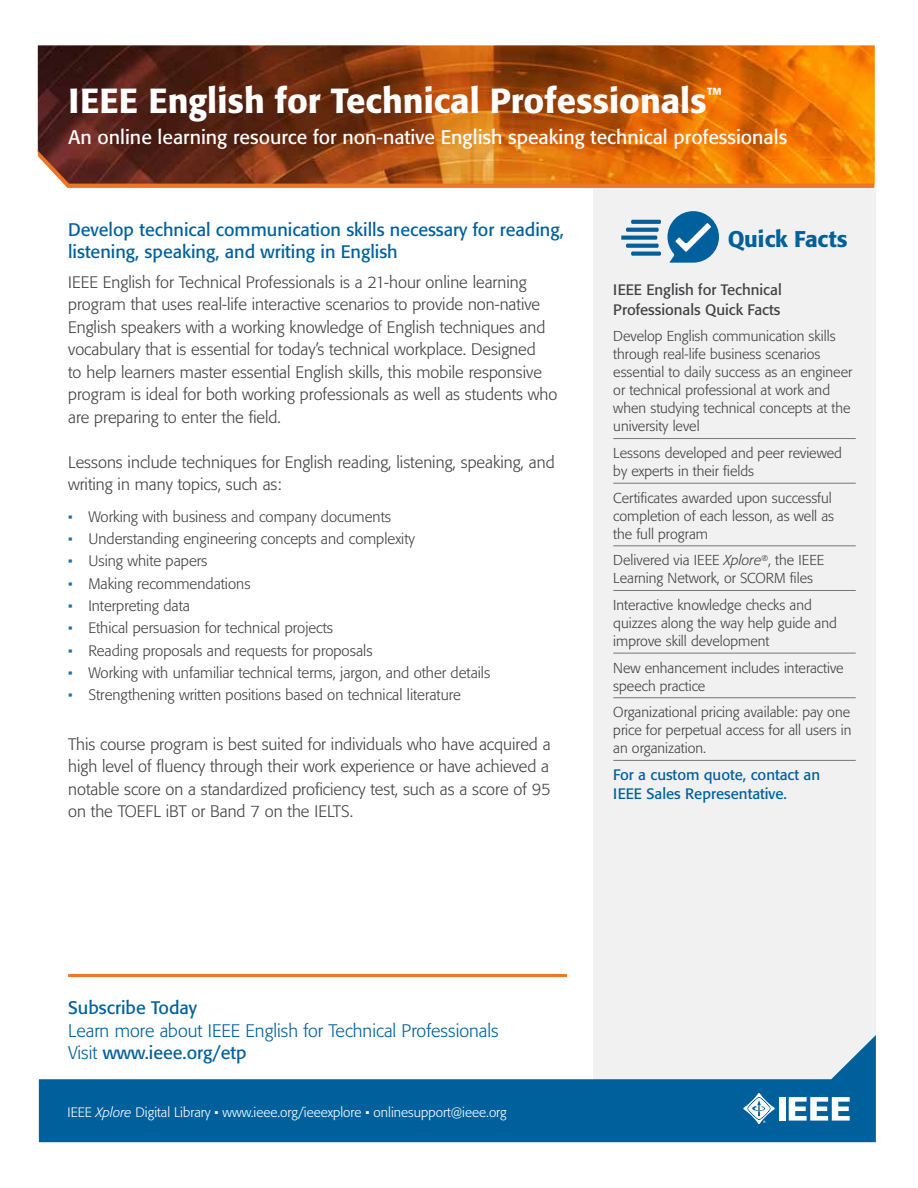
<style>
.page{position:relative;width:918px;height:1188px;background:#fff}
.page>*{position:absolute;margin:0;border:0;box-sizing:border-box;transform-origin:0 0}
.t1{font:500 34.5px "Formata";color:#fff}
.t2{font:500 22.5px "Formata";letter-spacing:-.01em;color:#00609c}
.t3{font:19.5px "Formata";color:#fff}
.t4{font:18px/22.5px "Formata";color:#00609c}
.t5{font:300 18px/22.5px "Formata";color:#00609c}
.t6{font:300 16.5px/22.5px "Formata";color:#414042}
.t7{font:300 15px "Formata";color:#414042}
.t8{font:15px/19.5px "Formata";color:#00609c}
.t9{font:15px/19.5px "Formata";color:#414042}
.t10{font:300 14.25px/18px "Formata";color:#414042}
.t11{font:300 13.5px "Formata";color:#fff}
.s1{color:#1a70a6}
.s2{font-style:italic}
.s3{font-weight:400}
</style>
<div class="page">
<img style="left:38px;top:45px;width:837px;height:140px">
<div style="left:593px;top:186px;width:283px;height:849px;background:#f1f1f2"></div>
<svg style="left:39px;top:1035px;width:837px;height:107px;fill:#00609c"></svg>
<div style="left:779px;top:1097px;width:6px;height:24px;background:#fff"></div>
<svg style="left:789px;top:1097px;width:61px;height:24px"></svg>
<svg style="left:743px;top:1093px;width:32px;height:31px"></svg>
<hr style="left:68px;top:974px;width:499px;height:3px;background:#ec7625">
<svg style="left:621px;top:220px;width:40px;height:36px"></svg>
<svg style="left:667px;top:211px;width:52px;height:52px"></svg>
<svg style="left:38px;top:151px;width:836px;height:37px;background:#bf6319"></svg>
<hr style="left:613px;top:438px;width:243px;height:1px;background:#757679">
<hr style="left:613px;top:483px;width:243px;height:1px;background:#757679">
<hr style="left:613px;top:545px;width:243px;height:1px;background:#757679">
<hr style="left:613px;top:590px;width:243px;height:1px;background:#757679">
<hr style="left:613px;top:653px;width:243px;height:1px;background:#757679">
<hr style="left:613px;top:697px;width:243px;height:1px;background:#757679">
<hr style="left:613px;top:760px;width:243px;height:1px;background:#757679">
<h1 class="t1" style="left:69px;top:80px;width:655px">IEEE English for Technical Professionals<sup>™</sup></h1>
<p class="t3" style="left:69px;top:125px;width:720px">An online learning resource for non-native English speaking technical professionals</p>
<p class="t4" style="left:68px;top:218px;width:497px">Develop technical communication skills necessary for reading, listening, speaking, and writing in English</p>
<p class="t6" style="left:68px;top:271px;width:491px">IEEE English for Technical Professionals is a 21-hour online learning program that uses real-life interactive scenarios to provide non-native English speakers with a working knowledge of English techniques and vocabulary that is essential for today’s technical workplace. Designed<br>to help learners master essential English skills, this mobile responsive program is ideal for both working professionals as well as students who are preparing to enter the field.</p>
<p class="t6" style="left:68px;top:451px;width:488px">Lessons include techniques for English reading, listening, speaking, and writing in many topics, such as:</p>
<p class="t7" style="left:68px;top:508px;width:324px"><span class="s1">•</span> Working with business and company documents</p>
<p class="t7" style="left:68px;top:530px;width:348px"><span class="s1">•</span> Understanding engineering concepts and complexity</p>
<p class="t7" style="left:68px;top:552px;width:141px"><span class="s1">•</span> Using white papers</p>
<p class="t7" style="left:68px;top:575px;width:184px"><span class="s1">•</span> Making recommendations</p>
<p class="t7" style="left:68px;top:597px;width:123px"><span class="s1">•</span> Interpreting data</p>
<p class="t7" style="left:68px;top:619px;width:266px"><span class="s1">•</span> Ethical persuasion for technical projects</p>
<p class="t7" style="left:68px;top:642px;width:306px"><span class="s1">•</span> Reading proposals and requests for proposals</p>
<p class="t7" style="left:68px;top:664px;width:424px"><span class="s1">•</span> Working with unfamiliar technical terms, jargon, and other details</p>
<p class="t7" style="left:68px;top:686px;width:394px"><span class="s1">•</span> Strengthening written positions based on technical literature</p>
<p class="t6" style="left:68px;top:733px;width:484px;text-align:justify">This course program is best suited for individuals who have acquired a high level of fluency through their work experience or have achieved a notable score on a standardized proficiency test, such as a score of 95 on the TOEFL iBT or Band 7 on the IELTS.</p>
<h2 class="t2" style="left:728px;top:225px;width:122px">Quick Facts</h2>
<p class="t9" style="left:613px;top:280px;width:170px">IEEE English for Technical<br>Professionals Quick Facts</p>
<p class="t10" style="left:613px;top:328px;width:241px">Develop English communication skills through real-life business scenarios essential to daily success as an engineer or technical professional at work and when studying technical concepts at the university level</p>
<p class="t10" style="left:613px;top:444px;width:230px">Lessons developed and peer reviewed by experts in their fields</p>
<p class="t10" style="left:613px;top:489px;width:222px">Certificates awarded upon successful completion of each lesson, as well as the full program</p>
<p class="t10" style="left:613px;top:551px;width:212px">Delivered via IEEE <span class="s2">Xplore</span><sup>®</sup>, the IEEE<br>Learning Network, or SCORM files</p>
<p class="t10" style="left:613px;top:596px;width:225px">Interactive knowledge checks and quizzes along the way help guide and improve skill development</p>
<p class="t10" style="left:613px;top:659px;width:232px">New enhancement includes interactive speech practice</p>
<p class="t10" style="left:613px;top:703px;width:240px;text-align:justify">Organizational pricing available: pay one price for perpetual access for all users in an organization.</p>
<p class="t8" style="left:613px;top:764px;width:208px">For a custom quote, contact an<br>IEEE Sales Representative.</p>
<p class="t4" style="left:68px;top:997px;width:130px">Subscribe Today</p>
<p class="t5" style="left:68px;top:1019px;width:432px">Learn more about IEEE English for Technical Professionals<br>Visit <span class="s3">www.ieee.org/etp</span></p>
<p class="t11" style="left:68px;top:1104px;width:441px">IEEE <span class="s2">Xplore</span> Digital Library • www.ieee.org/ieeexplore • onlinesupport@ieee.org</p>
</div>
